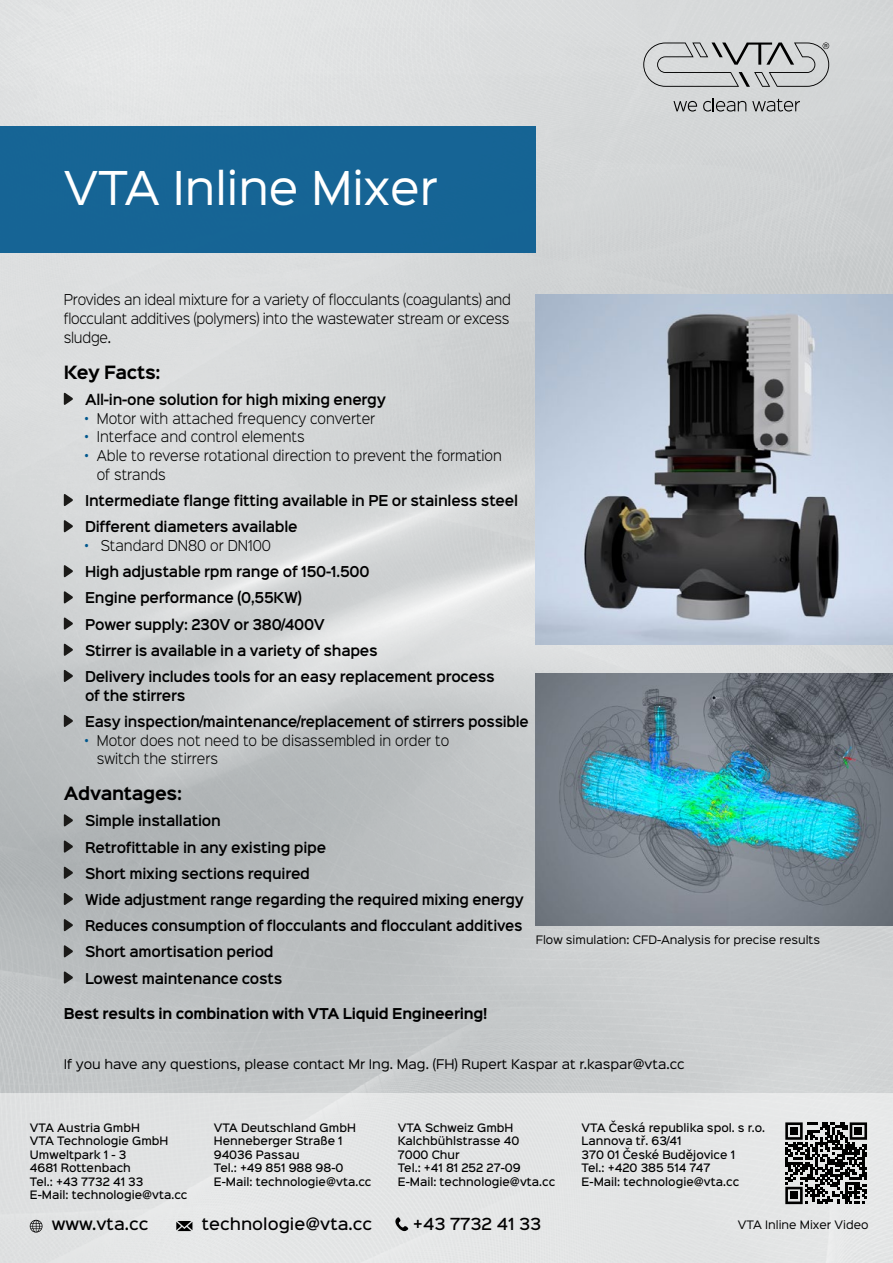
<style>
.page{position:relative;width:893px;height:1263px;background:#fff}
.page>*{position:absolute;margin:0;border:0;box-sizing:border-box;transform-origin:0 0}
.t1{font:42px "Sinkin Sans 400";color:#fff}
.t2{font:700 16.5px "Sinkin Sans 700";letter-spacing:-.02em;color:#000;scale:.93 1}
.t3{font:500 15px "Sinkin Sans 500";color:#000}
.t4{font:600 13.5px/26.2px "Sinkin Sans 600";letter-spacing:-.02em;color:#000;scale:.93 1}
.t5{font:300 13.5px/18.8px "Sinkin Sans 300";color:#000;scale:.93 1}
.t6{font:700 13.5px "Sinkin Sans 700";letter-spacing:-.02em;color:#000;scale:.93 1}
.t7{font:12px "Sinkin Sans 400";color:#000}
.t8{font:500 10.5px/13.5px "Sinkin Sans 500";color:#000}
.t9{font:10.5px "Sinkin Sans 400";color:#000}
.s1{color:#00578d}
</style>
<div class="page">
<img style="left:0;top:0;width:893px;height:1093px">
<div style="left:0;top:1093px;width:893px;height:170px;background:#e3e5e5"></div>
<svg style="left:673px;top:101px;width:24px;height:11px"></svg>
<svg style="left:703px;top:98px;width:43px;height:14px"></svg>
<svg style="left:752px;top:99px;width:48px;height:13px"></svg>
<svg style="left:643px;top:43px;width:186px;height:44px;background:#bcbebf"></svg>
<img style="left:536px;top:294px;width:357px;height:350px">
<img style="left:536px;top:673px;width:357px;height:253px">
<div style="left:0;top:126px;width:536px;height:127px;background:#166495"></div>
<svg style="left:30px;top:1220px;width:13px;height:12px"></svg>
<svg style="left:176px;top:1221px;width:16px;height:10px"></svg>
<svg style="left:395px;top:1217px;width:14px;height:14px"></svg>
<div style="left:780px;top:1117px;width:92px;height:92px;background:#e7e8e8"></div>
<svg style="left:785px;top:1122px;width:82px;height:82px"></svg>
<div style="left:790px;top:1127px;width:8px;height:8px;background:#000"></div>
<div style="left:855px;top:1127px;width:7px;height:8px;background:#000"></div>
<div style="left:790px;top:1192px;width:8px;height:7px;background:#000"></div>
<svg style="left:64px;top:393px;width:9px;height:12px"></svg>
<svg style="left:64px;top:494px;width:9px;height:12px"></svg>
<svg style="left:64px;top:520px;width:9px;height:12px"></svg>
<svg style="left:64px;top:565px;width:9px;height:12px"></svg>
<svg style="left:64px;top:591px;width:9px;height:12px"></svg>
<svg style="left:64px;top:617px;width:9px;height:13px"></svg>
<svg style="left:64px;top:644px;width:9px;height:12px"></svg>
<svg style="left:64px;top:670px;width:9px;height:12px"></svg>
<svg style="left:64px;top:715px;width:9px;height:12px"></svg>
<svg style="left:64px;top:814px;width:9px;height:12px"></svg>
<svg style="left:64px;top:840px;width:9px;height:12px"></svg>
<svg style="left:64px;top:867px;width:9px;height:12px"></svg>
<svg style="left:64px;top:893px;width:9px;height:12px"></svg>
<svg style="left:64px;top:919px;width:9px;height:12px"></svg>
<svg style="left:64px;top:945px;width:9px;height:12px"></svg>
<svg style="left:64px;top:971px;width:9px;height:12px"></svg>
<h1 class="t1" style="left:64px;top:153px;width:375px">VTA Inline Mixer</h1>
<p class="t5" style="left:64px;top:290px;width:482px;text-align:justify">Provides an ideal mixture for a variety of flocculants (coagulants) and flocculant additives (polymers) into the wastewater stream or excess sludge.</p>
<p class="t2" style="left:64px;top:363px;width:106px">Key Facts:</p>
<p class="t4" style="left:85px;top:385px;width:325px">All-in-one solution for high mixing energy</p>
<p class="t5" style="left:85px;top:408px;width:314px"><span class="s1">•</span> Motor with attached frequency converter</p>
<p class="t5" style="left:85px;top:427px;width:238px"><span class="s1">•</span> Interface and control elements</p>
<p class="t5" style="left:97px;top:445px;width:437px;text-indent:-12px"><span class="s1">•</span> Able to reverse rotational direction to prevent the formation of strands</p>
<p class="t4" style="left:85px;top:486px;width:467px">Intermediate flange fitting available in PE or stainless steel<br>Different diameters available</p>
<p class="t5" style="left:85px;top:535px;width:202px"><span class="s1">•</span> Standard DN80 or DN100</p>
<p class="t4" style="left:85px;top:558px;width:442px">High adjustable rpm range of 150-1.500<br>Engine performance (0,55KW)<br>Power supply: 230V or 380/400V<br>Stirrer is available in a variety of shapes<br>Delivery includes tools for an easy replacement process</p>
<p class="t4" style="left:85px;top:681px;width:479px">of the stirrers<br>Easy inspection/maintenance/replacement of stirrers possible</p>
<p class="t5" style="left:97px;top:730px;width:380px;text-indent:-12px"><span class="s1">•</span> Motor does not need to be disassembled in order to switch the stirrers</p>
<p class="t2" style="left:64px;top:785px;width:129px">Advantages:</p>
<p class="t4" style="left:85px;top:807px;width:473px">Simple installation<br>Retrofittable in any existing pipe<br>Short mixing sections required<br>Wide adjustment range regarding the required mixing energy Reduces consumption of flocculants and flocculant additives Short amortisation period<br>Lowest maintenance costs</p>
<p class="t6" style="left:64px;top:1007px;width:457px">Best results in combination with VTA Liquid Engineering!</p>
<p class="t9" style="left:536px;top:931px;width:286px">Flow simulation: CFD-Analysis for precise results</p>
<p class="t7" style="left:64px;top:1054px;width:622px">If you have any questions, please contact Mr Ing. Mag. (FH) Rupert Kaspar at r.kaspar@vta.cc</p>
<p class="t8" style="left:30px;top:1120px;width:159px">VTA Austria GmbH<br>VTA Technologie GmbH<br>Umweltpark 1 - 3<br>4681 Rottenbach<br>Tel.: +43 7732 41 33<br>E-Mail: technologie@vta.cc</p>
<p class="t8" style="left:214px;top:1120px;width:159px">VTA Deutschland GmbH<br>Henneberger Straße 1<br>94036 Passau<br>Tel.: +49 851 988 98-0<br>E-Mail: technologie@vta.cc</p>
<p class="t8" style="left:398px;top:1120px;width:159px">VTA Schweiz GmbH<br>Kalchbühlstrasse 40<br>7000 Chur<br>Tel.: +41 81 252 27-09<br>E-Mail: technologie@vta.cc</p>
<p class="t8" style="left:582px;top:1120px;width:185px">VTA Česká republika spol. s r.o.<br>Lannova tř. 63/41<br>370 01 České Budějovice 1<br>Tel.: +420 385 514 747<br>E-Mail: technologie@vta.cc</p>
<p class="t3" style="left:52px;top:1210px;width:98px">www.vta.cc</p>
<p class="t3" style="left:202px;top:1210px;width:172px">technologie@vta.cc</p>
<p class="t3" style="left:413px;top:1210px;width:130px">+43 7732 41 33</p>
<p class="t9" style="left:738px;top:1215px;width:132px">VTA Inline Mixer Video</p>
</div>
